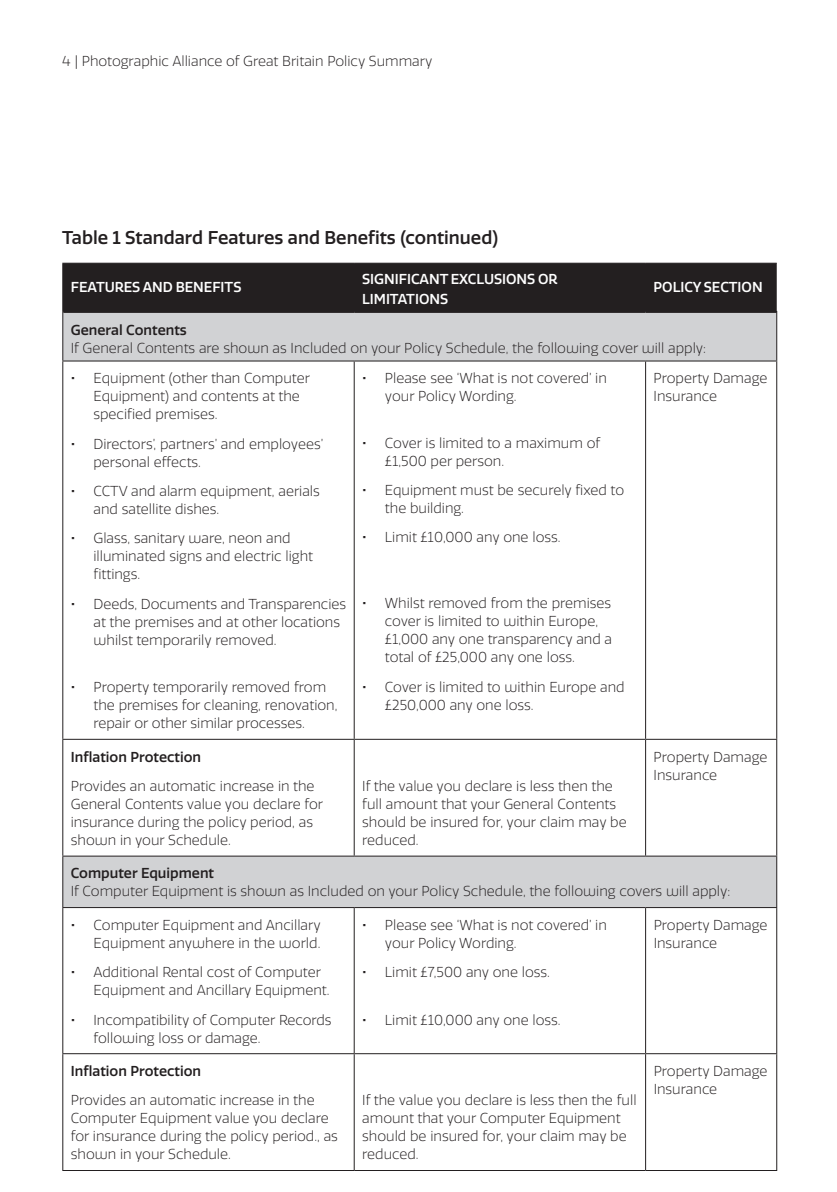
<style>
.page{position:relative;width:837px;height:1192px;background:#fff}
.page>*{position:absolute;margin:0;border:0;box-sizing:border-box;transform-origin:0 0}
.t1{font:500 18px "RSA Sans";color:#231f20}
.t2{font:300 14px/18px "RSA Sans";color:#231f20}
.t3{font:500 14px "RSA Sans";color:#231f20}
.t4{font:500 14px/20px "RSA Sans";color:#fff}
.s1{font-weight:500}
</style>
<div class="page">
<div style="left:63px;top:264px;width:713px;height:47px;background:#231f20"></div>
<svg style="left:63px;top:313px;width:713px;height:594px"></svg>
<hr style="left:62px;top:312px;width:1px;height:49px;background:#231f20">
<hr style="left:776px;top:313px;width:1px;height:48px;background:#231f20">
<hr style="left:62px;top:362px;width:1px;height:377px;background:#231f20">
<hr style="left:353px;top:362px;width:1px;height:377px;background:#231f20">
<hr style="left:645px;top:362px;width:1px;height:377px;background:#231f20">
<hr style="left:776px;top:362px;width:1px;height:377px;background:#231f20">
<hr style="left:62px;top:740px;width:1px;height:116px;background:#231f20">
<hr style="left:353px;top:740px;width:1px;height:116px;background:#231f20">
<hr style="left:645px;top:740px;width:1px;height:116px;background:#231f20">
<hr style="left:776px;top:740px;width:1px;height:116px;background:#231f20">
<hr style="left:62px;top:857px;width:1px;height:50px;background:#231f20">
<hr style="left:776px;top:857px;width:1px;height:50px;background:#231f20">
<hr style="left:62px;top:908px;width:1px;height:145px;background:#231f20">
<hr style="left:353px;top:908px;width:1px;height:145px;background:#231f20">
<hr style="left:645px;top:908px;width:1px;height:145px;background:#231f20">
<hr style="left:776px;top:908px;width:1px;height:145px;background:#231f20">
<hr style="left:62px;top:1054px;width:1px;height:116px;background:#231f20">
<hr style="left:353px;top:1054px;width:1px;height:116px;background:#231f20">
<hr style="left:645px;top:1054px;width:1px;height:116px;background:#231f20">
<hr style="left:776px;top:1054px;width:1px;height:116px;background:#231f20">
<hr style="left:62px;top:263px;width:292px;height:1px;background:#231f20">
<hr style="left:62px;top:264px;width:1px;height:48px;background:#231f20">
<hr style="left:354px;top:263px;width:291px;height:1px;background:#231f20">
<hr style="left:645px;top:263px;width:131px;height:1px;background:#231f20">
<hr style="left:63px;top:311px;width:291px;height:2px;background:#231f20">
<hr style="left:354px;top:311px;width:291px;height:2px;background:#231f20">
<hr style="left:645px;top:311px;width:132px;height:2px;background:#231f20">
<hr style="left:62px;top:361px;width:292px;height:1px;background:#231f20">
<hr style="left:354px;top:361px;width:291px;height:1px;background:#231f20">
<hr style="left:645px;top:361px;width:132px;height:1px;background:#231f20">
<hr style="left:62px;top:739px;width:292px;height:1px;background:#231f20">
<hr style="left:354px;top:739px;width:291px;height:1px;background:#231f20">
<hr style="left:645px;top:739px;width:132px;height:1px;background:#231f20">
<hr style="left:62px;top:856px;width:292px;height:1px;background:#231f20">
<hr style="left:354px;top:856px;width:291px;height:1px;background:#231f20">
<hr style="left:645px;top:856px;width:132px;height:1px;background:#231f20">
<hr style="left:62px;top:907px;width:292px;height:1px;background:#231f20">
<hr style="left:354px;top:907px;width:291px;height:1px;background:#231f20">
<hr style="left:645px;top:907px;width:132px;height:1px;background:#231f20">
<hr style="left:62px;top:1053px;width:292px;height:1px;background:#231f20">
<hr style="left:354px;top:1053px;width:291px;height:1px;background:#231f20">
<hr style="left:645px;top:1053px;width:132px;height:1px;background:#231f20">
<hr style="left:62px;top:1170px;width:292px;height:1px;background:#231f20">
<hr style="left:354px;top:1170px;width:291px;height:1px;background:#231f20">
<hr style="left:645px;top:1170px;width:132px;height:1px;background:#231f20">
<p class="t2" style="left:62px;top:52px;width:371px">4 | Photographic Alliance of Great Britain Policy Summary</p>
<p class="t1" style="left:62px;top:226px;width:437px">Table 1 Standard Features and Benefits (continued)</p>
<p class="t4" style="left:71px;top:277px;width:172px">FEATURES AND BENEFITS</p>
<p class="t4" style="left:362px;top:269px;width:197px">SIGNIFICANT EXCLUSIONS OR<br>LIMITATIONS</p>
<p class="t4" style="left:653px;top:277px;width:110px">POLICY SECTION</p>
<p class="t3" style="left:71px;top:321px;width:117px">General Contents</p>
<p class="t2" style="left:71px;top:339px;width:636px">If General Contents are shown as Included on your Policy Schedule, the following cover will apply:</p>
<p class="t2" style="left:93px;top:369px;width:218px;text-indent:-23px"><span class="s1">•</span> Equipment (other than Computer<br>Equipment) and contents at the specified premises.</p>
<p class="t2" style="left:93px;top:435px;width:231px;text-indent:-23px"><span class="s1">•</span> Directors’, partners’ and employees’ personal effects.</p>
<p class="t2" style="left:93px;top:482px;width:228px;text-indent:-23px"><span class="s1">•</span> CCTV and alarm equipment, aerials and satellite dishes.</p>
<p class="t2" style="left:93px;top:529px;width:221px;text-indent:-23px"><span class="s1">•</span> Glass, sanitary ware, neon and illuminated signs and electric light fittings.</p>
<p class="t2" style="left:93px;top:595px;width:254px;text-indent:-23px"><span class="s1">•</span> Deeds, Documents and Transparencies at the premises and at other locations whilst temporarily removed.</p>
<p class="t2" style="left:93px;top:678px;width:245px;text-indent:-23px"><span class="s1">•</span> Property temporarily removed from the premises for cleaning, renovation, repair or other similar processes.</p>
<p class="t2" style="left:385px;top:369px;width:223px;text-indent:-23px"><span class="s1">•</span> Please see ‘What is not covered’ in your Policy Wording.</p>
<p class="t2" style="left:385px;top:434px;width:217px;text-indent:-23px"><span class="s1">•</span> Cover is limited to a maximum of £1,500 per person.</p>
<p class="t2" style="left:385px;top:481px;width:241px;text-indent:-23px"><span class="s1">•</span> Equipment must be securely fixed to the building.</p>
<p class="t2" style="left:362px;top:528px;width:200px"><span class="s1">•</span> Limit £10,000 any one loss.</p>
<p class="t2" style="left:653px;top:369px;width:115px">Property Damage<br>Insurance</p>
<p class="t2" style="left:385px;top:595px;width:229px;text-indent:-23px"><span class="s1">•</span> Whilst removed from the premises cover is limited to within Europe, £1,000 any one transparency and a total of £25,000 any one loss.</p>
<p class="t2" style="left:385px;top:678px;width:241px;text-indent:-23px"><span class="s1">•</span> Cover is limited to within Europe and £250,000 any one loss.</p>
<p class="t3" style="left:71px;top:748px;width:132px">Inflation Protection</p>
<p class="t2" style="left:71px;top:777px;width:254px">Provides an automatic increase in the General Contents value you declare for insurance during the policy period, as shown in your Schedule.</p>
<p class="t2" style="left:362px;top:777px;width:266px">If the value you declare is less then the full amount that your General Contents should be insured for, your claim may be reduced.</p>
<p class="t2" style="left:653px;top:748px;width:115px">Property Damage<br>Insurance</p>
<p class="t3" style="left:71px;top:865px;width:145px">Computer Equipment</p>
<p class="t2" style="left:71px;top:883px;width:660px">If Computer Equipment is shown as Included on your Policy Schedule, the following covers will apply:</p>
<p class="t2" style="left:71px;top:916px;width:251px;text-align:right"><span class="s1">•</span> Computer Equipment and Ancillary<br>Equipment anywhere in the world.</p>
<p class="t2" style="left:93px;top:963px;width:237px;text-indent:-23px"><span class="s1">•</span> Additional Rental cost of Computer<br>Equipment and Ancillary Equipment.</p>
<p class="t2" style="left:93px;top:1011px;width:239px;text-indent:-23px"><span class="s1">•</span> Incompatibility of Computer Records following loss or damage.</p>
<p class="t2" style="left:385px;top:916px;width:223px;text-indent:-23px"><span class="s1">•</span> Please see ‘What is not covered’ in your Policy Wording.</p>
<p class="t2" style="left:362px;top:963px;width:189px"><span class="s1">•</span> Limit £7,500 any one loss.</p>
<p class="t2" style="left:362px;top:1011px;width:200px"><span class="s1">•</span> Limit £10,000 any one loss.</p>
<p class="t2" style="left:653px;top:916px;width:115px">Property Damage<br>Insurance</p>
<p class="t3" style="left:71px;top:1063px;width:132px">Inflation Protection</p>
<p class="t2" style="left:71px;top:1092px;width:268px">Provides an automatic increase in the Computer Equipment value you declare for insurance during the policy period., as shown in your Schedule.</p>
<p class="t2" style="left:362px;top:1092px;width:276px">If the value you declare is less then the full amount that your Computer Equipment should be insured for, your claim may be reduced.</p>
<p class="t2" style="left:653px;top:1062px;width:115px">Property Damage<br>Insurance</p>
</div>
